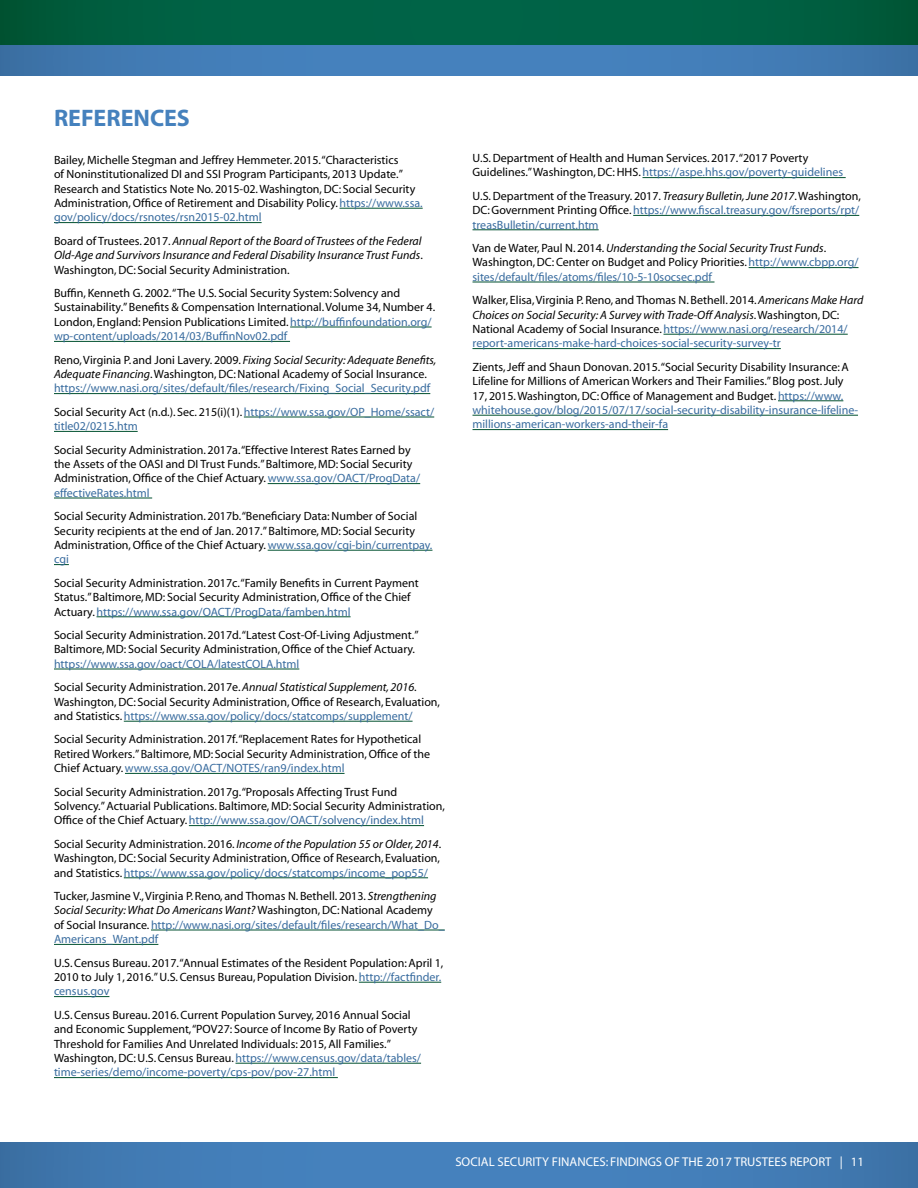
<style>
.page{position:relative;width:918px;height:1188px;background:#fff}
.page>*{position:absolute;margin:0;border:0;box-sizing:border-box;transform-origin:0 0}
.t1{font:700 24px "Myriad";color:#4581bd}
.t2{font:12.75px "Myriad";color:#fff}
.t3{font:12px/14.4px "Myriad";color:#000}
.t4{font:12px/14.4px "Myriad";color:#396c9f}
.t5{font:italic 12px/14.4px "Myriad";color:#000;text-align:justify}
.s1{color:#396c9f}
.s2{font-style:normal}
.s3{font-style:italic}
.s4{color:#000}
.s5{font-style:italic;color:#000}
</style>
<div class="page">
<svg style="left:0;top:1143px;width:918px;height:45px;background:#427cb6"></svg>
<svg style="left:0;top:45px;width:918px;height:30px;background:#427cb6"></svg>
<svg style="left:2px;top:0;width:916px;height:45px;background:#006042"></svg>
<hr style="left:0;top:0;width:2px;height:45px;background:#005130">
<hr style="left:340px;top:208px;width:83px;height:1px;background:#00502f">
<hr style="left:54px;top:222px;width:208px;height:1px;background:#00502f">
<hr style="left:290px;top:327px;width:142px;height:1px;background:#00502f">
<hr style="left:54px;top:341px;width:236px;height:1px;background:#00502f">
<hr style="left:54px;top:393px;width:376px;height:1px;background:#00502f">
<hr style="left:244px;top:417px;width:190px;height:1px;background:#00502f">
<hr style="left:54px;top:431px;width:84px;height:1px;background:#00502f">
<hr style="left:268px;top:483px;width:152px;height:1px;background:#00502f">
<hr style="left:54px;top:498px;width:98px;height:1px;background:#00502f">
<hr style="left:268px;top:550px;width:164px;height:1px;background:#00502f">
<svg style="left:54px;top:564px;width:15px;height:1px"></svg>
<hr style="left:97px;top:616px;width:254px;height:1px;background:#00502f">
<hr style="left:54px;top:669px;width:245px;height:1px;background:#00502f">
<hr style="left:124px;top:721px;width:289px;height:1px;background:#00502f">
<hr style="left:125px;top:773px;width:220px;height:1px;background:#00502f">
<hr style="left:189px;top:825px;width:235px;height:1px;background:#00502f">
<hr style="left:124px;top:877px;width:304px;height:1px;background:#00502f">
<hr style="left:151px;top:930px;width:294px;height:1px;background:#00502f">
<hr style="left:54px;top:944px;width:104px;height:1px;background:#00502f">
<hr style="left:359px;top:982px;width:82px;height:1px;background:#00502f">
<hr style="left:54px;top:996px;width:55px;height:1px;background:#00502f">
<hr style="left:236px;top:1063px;width:185px;height:1px;background:#00502f">
<hr style="left:54px;top:1077px;width:284px;height:1px;background:#00502f">
<hr style="left:642px;top:177px;width:204px;height:1px;background:#00502f">
<hr style="left:633px;top:215px;width:226px;height:1px;background:#00502f">
<hr style="left:472px;top:230px;width:127px;height:1px;background:#00502f">
<hr style="left:749px;top:267px;width:110px;height:1px;background:#00502f">
<hr style="left:472px;top:282px;width:243px;height:1px;background:#00502f">
<hr style="left:663px;top:334px;width:185px;height:1px;background:#00502f">
<hr style="left:472px;top:348px;width:309px;height:1px;background:#00502f">
<hr style="left:778px;top:401px;width:65px;height:1px;background:#00502f">
<hr style="left:472px;top:415px;width:386px;height:1px;background:#00502f">
<hr style="left:472px;top:429px;width:196px;height:1px;background:#00502f">
<h1 class="t1" style="left:54px;top:106px;width:14px">REFE</h1>
<h1 class="t1" style="left:106px;top:106px;width:71px">RENCES</h1>
<p class="t3" style="left:54px;top:153px;width:370px">Bailey, Michelle Stegman and Jeffrey Hemmeter. 2015.“Characteristics<br>of Noninstitutionalized DI and SSI Program Participants, 2013 Update.” Research and Statistics Note No. 2015-02. Washington, DC: Social Security Administration, Office of Retirement and Disability Policy. <span class="s1">https://www.ssa. gov/policy/docs/rsnotes/rsn2015-02.html</span></p>
<p class="t5" style="left:54px;top:234px;width:370px"><span class="s2">Board of Trustees. 2017.</span> Annual Report of the Board of Trustees of the Federal Old-Age and Survivors Insurance and Federal Disability Insurance Trust Funds<span class="s2">.<br>Washington, DC: Social Security Administration.</span></p>
<p class="t3" style="left:54px;top:286px;width:383px">Buffin, Kenneth G. 2002.“The U.S. Social Security System: Solvency and Sustainability.” Benefits &amp; Compensation International. Volume 34, Number 4.<br>London, England: Pension Publications Limited. <span class="s1">http://buffinfoundation.org/ wp-content/uploads/2014/03/BuffinNov02.pdf</span></p>
<p class="t3" style="left:54px;top:353px;width:384px">Reno, Virginia P. and Joni Lavery. 2009. <span class="s3">Fixing Social Security: Adequate Benefits,<br>Adequate Financing</span>. Washington, DC: National Academy of Social Insurance. <span class="s1">https://www.nasi.org/sites/default/files/research/Fixing_Social_Security.pdf</span></p>
<p class="t4" style="left:54px;top:405px;width:382px"><span class="s4">Social Security Act (n.d.). Sec. 215(i)(1).</span> https://www.ssa.gov/OP_Home/ssact/ title02/0215.htm</p>
<p class="t3" style="left:54px;top:443px;width:368px">Social Security Administration. 2017a.“Effective Interest Rates Earned by the Assets of the OASI and DI Trust Funds.” Baltimore, MD: Social Security Administration, Office of the Chief Actuary. <span class="s1">www.ssa.gov/OACT/ProgData/ effectiveRates.html</span></p>
<p class="t3" style="left:54px;top:510px;width:380px">Social Security Administration. 2017b.“Beneficiary Data: Number of Social Security recipients at the end of Jan. 2017.” Baltimore, MD: Social Security Administration, Office of the Chief Actuary. <span class="s1">www.ssa.gov/cgi-bin/currentpay. cgi</span></p>
<p class="t3" style="left:54px;top:576px;width:366px">Social Security Administration. 2017c.“Family Benefits in Current Payment<br>Status.” Baltimore, MD: Social Security Administration, Office of the Chief<br>Actuary. <span class="s1">https://www.ssa.gov/OACT/ProgData/famben.html</span></p>
<p class="t3" style="left:54px;top:628px;width:366px">Social Security Administration. 2017d.“Latest Cost-Of-Living Adjustment.”<br>Baltimore, MD: Social Security Administration, Office of the Chief Actuary.</p>
<p class="t4" style="left:54px;top:653px;width:364px;line-height:23.4px">https://www.ssa.gov/oact/COLA/latestCOLA.html<br><span class="s4">Social Security Administration. 2017e.</span> <span class="s5">Annual Statistical Supplement, 2016</span><span class="s4">.</span></p>
<p class="t3" style="left:54px;top:695px;width:388px">Washington, DC: Social Security Administration, Office of Research, Evaluation, and Statistics. <span class="s1">https://www.ssa.gov/policy/docs/statcomps/supplement/</span></p>
<p class="t3" style="left:54px;top:733px;width:378px">Social Security Administration. 2017f.“Replacement Rates for Hypothetical<br>Retired Workers.” Baltimore, MD: Social Security Administration, Office of the<br>Chief Actuary. <span class="s1">www.ssa.gov/OACT/NOTES/ran9/index.html</span></p>
<p class="t3" style="left:54px;top:785px;width:392px">Social Security Administration. 2017g.“Proposals Affecting Trust Fund<br>Solvency.” Actuarial Publications. Baltimore, MD: Social Security Administration,<br>Office of the Chief Actuary. <span class="s1">http://www.ssa.gov/OACT/solvency/index.html</span></p>
<p class="t3" style="left:54px;top:837px;width:389px;text-align:justify">Social Security Administration. 2016. <span class="s3">Income of the Population 55 or Older, 2014</span>.<br>Washington, DC: Social Security Administration, Office of Research, Evaluation, and Statistics. <span class="s1">https://www.ssa.gov/policy/docs/statcomps/income_pop55/</span></p>
<p class="t3" style="left:54px;top:889px;width:392px">Tucker, Jasmine V., Virginia P. Reno, and Thomas N. Bethell. 2013. <span class="s3">Strengthening Social Security: What Do Americans Want?</span> Washington, DC: National Academy of Social Insurance. <span class="s1">http://www.nasi.org/sites/default/files/research/What_Do_ Americans_Want.pdf</span></p>
<p class="t3" style="left:54px;top:956px;width:391px">U.S. Census Bureau. 2017.“Annual Estimates of the Resident Population: April 1,<br>2010 to July 1, 2016.” U.S. Census Bureau, Population Division. <span class="s1">http://factfinder. census.gov</span></p>
<p class="t3" style="left:54px;top:1008px;width:369px">U.S. Census Bureau. 2016. Current Population Survey, 2016 Annual Social and Economic Supplement, “POV27: Source of Income By Ratio of Poverty Threshold for Families And Unrelated Individuals: 2015, All Families.” Washington, DC: U.S. Census Bureau. <span class="s1">https://www.census.gov/data/tables/ time-series/demo/income-poverty/cps-pov/pov-27.html</span></p>
<p class="t3" style="left:472px;top:151px;width:372px">U.S. Department of Health and Human Services. 2017.“2017 Poverty<br>Guidelines.” Washington, DC: HHS. <span class="s1">https://aspe.hhs.gov/poverty-guidelines</span></p>
<p class="t3" style="left:472px;top:189px;width:390px">U.S. Department of the Treasury. 2017. <span class="s3">Treasury Bulletin, June 2017</span>. Washington,<br>DC: Government Printing Office. <span class="s1">https://www.fiscal.treasury.gov/fsreports/rpt/ treasBulletin/current.htm</span></p>
<p class="t3" style="left:472px;top:241px;width:388px">Van de Water, Paul N. 2014. <span class="s3">Understanding the Social Security Trust Funds</span>.<br>Washington, DC: Center on Budget and Policy Priorities. <span class="s1">http://www.cbpp.org/ sites/default/files/atoms/files/10-5-10socsec.pdf</span></p>
<p class="t3" style="left:472px;top:294px;width:392px">Walker, Elisa, Virginia P. Reno, and Thomas N. Bethell. 2014. <span class="s3">Americans Make Hard Choices on Social Security: A Survey with Trade-Off Analysis</span>. Washington, DC:<br>National Academy of Social Insurance. <span class="s1">https://www.nasi.org/research/2014/ report-americans-make-hard-choices-social-security-survey-tr</span></p>
<p class="t3" style="left:472px;top:360px;width:387px">Zients, Jeff and Shaun Donovan. 2015.“Social Security Disability Insurance: A Lifeline for Millions of American Workers and Their Families.” Blog post. July 17, 2015. Washington, DC: Office of Management and Budget. <span class="s1">https://www. whitehouse.gov/blog/2015/07/17/social-security-disability-insurance-lifeline&shy;millions-american-workers-and-their-fa</span></p>
<p class="t2" style="left:455px;top:1155px;width:14px">Social</p>
<p class="t2" style="left:497px;top:1155px;width:14px">Securit</p>
<p class="t2" style="left:542px;top:1155px;width:24px">y Finances</p>
<p class="t2" style="left:606px;top:1155px;width:18px">: Findin</p>
<p class="t2" style="left:648px;top:1155px;width:43px">gsof the</p>
<p class="t2" style="left:706px;top:1155px;width:43px">2017 Trustees</p>
<p class="t2" style="left:790px;top:1155px;width:15px">Report</p>
<p class="t2" style="left:840px;top:1155px;width:26px">| 11</p>
</div>
